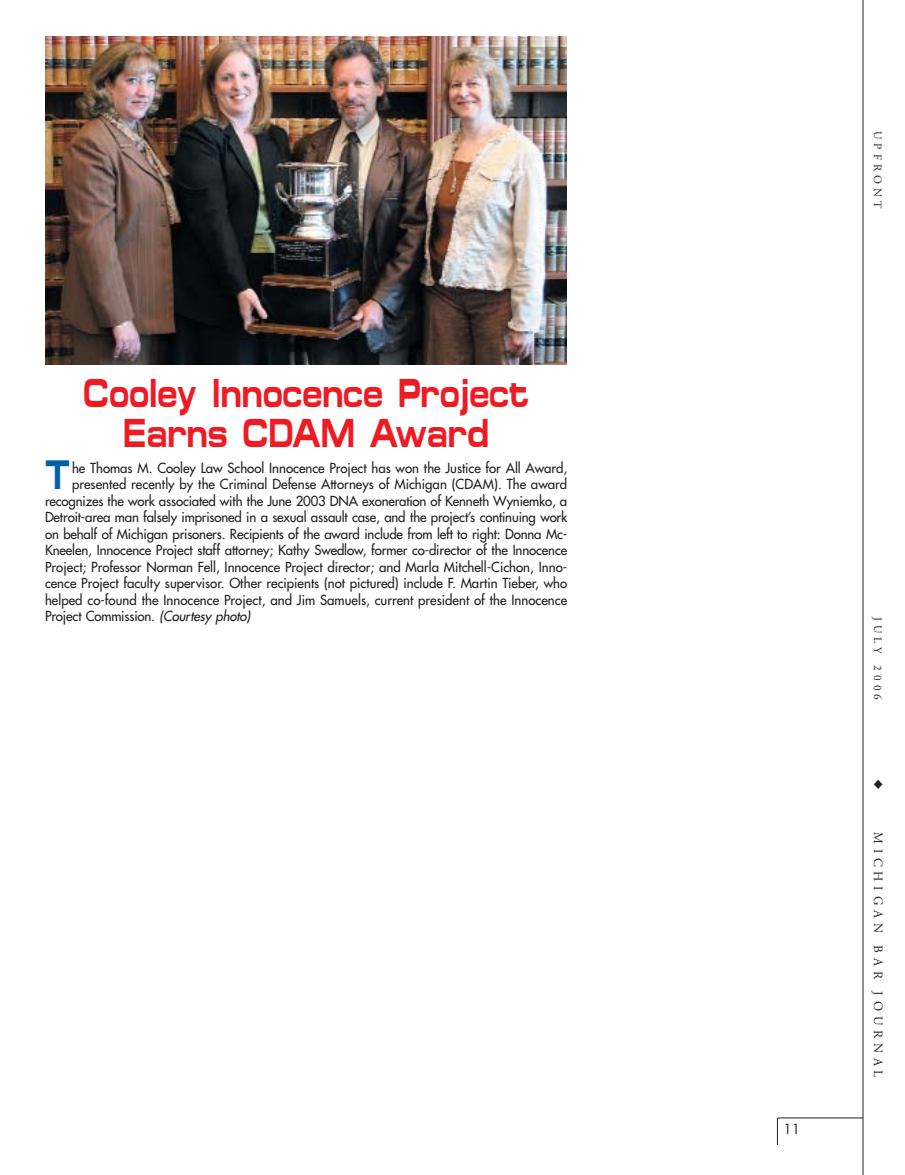
<style>
.page{position:relative;width:905px;height:1175px;background:#fff}
.page>*{position:absolute;margin:0;border:0;box-sizing:border-box;transform-origin:0 0}
.t1{font:700 41.25px "Micro Extend FLF";color:#0060a9;scale:.75 1}
.t2{font:700 40.5px/40.5px "Micro Extend FLF";color:#ed1c24;text-align:center;scale:.7 1}
.t3{font:13.5px "Futura";color:#231f20}
.t4{font:13.5px "Futura";color:#231f20}
.t5{font:12.75px "Adobe Garamond";letter-spacing:.375em;color:#231f20}
.t6{font:11.25px "Adobe Garamond";letter-spacing:.375em;color:#231f20}
.s1{font-style:italic}
</style>
<div class="page">
<svg style="left:777px;top:1118px;width:1px;height:26px"></svg>
<hr style="left:862px;top:0;width:1px;height:1174px;background:#231f20">
<hr style="left:777px;top:1117px;width:85px;height:1px;background:#231f20">
<img style="left:45px;top:36px;width:521px;height:328px">
<h2 class="t2" style="left:83px;top:376px;width:638px">Cooley Innocence Project<br>Earns CDAM Award</h2>
<h1 class="t1" style="left:45px;top:460px;width:35px">T</h1>
<p class="t3" style="left:72px;top:461px;width:496px">he Thomas M. Cooley Law School Innocence Project has won the Justice for All Award,</p>
<p class="t3" style="left:72px;top:477px;width:496px">presented recently by the Criminal Defense Attorneys of Michigan (CDAM). The award</p>
<p class="t3" style="left:45px;top:494px;width:524px">recognizes the work associated with the June 2003 DNA exoneration of Kenneth Wyniemko, a</p>
<p class="t3" style="left:45px;top:510px;width:523px">Detroit-area man falsely imprisoned in a sexual assault case, and the project’s continuing work</p>
<p class="t3" style="left:45px;top:527px;width:523px">on behalf of Michigan prisoners. Recipients of the award include from left to right: Donna Mc-</p>
<p class="t3" style="left:45px;top:543px;width:523px">Kneelen, Innocence Project staff attorney; Kathy Swedlow, former co-director of the Innocence</p>
<p class="t3" style="left:45px;top:560px;width:523px">Project; Professor Norman Fell, Innocence Project director; and Marla Mitchell-Cichon, Inno-</p>
<p class="t3" style="left:45px;top:576px;width:523px">cence Project faculty supervisor. Other recipients (not pictured) include F. Martin Tieber, who</p>
<p class="t3" style="left:45px;top:593px;width:523px">helped co-found the Innocence Project, and Jim Samuels, current president of the Innocence</p>
<p class="t3" style="left:45px;top:609px;width:209px">Project Commission. <span class="s1">(Courtesy photo)</span></p>
<p class="t6" style="left:882px;top:130px;width:79px;rotate:90deg">UPFRONT</p>
<p class="t4" style="left:783px;top:1123px;width:18px">11</p>
<p class="t6" style="left:882px;top:616px;width:85px;rotate:90deg">JULY 2006</p>
<p class="t5" style="left:883px;top:832px;width:247px;rotate:90deg">MICHIGAN BAR JOURNAL</p>
</div>
